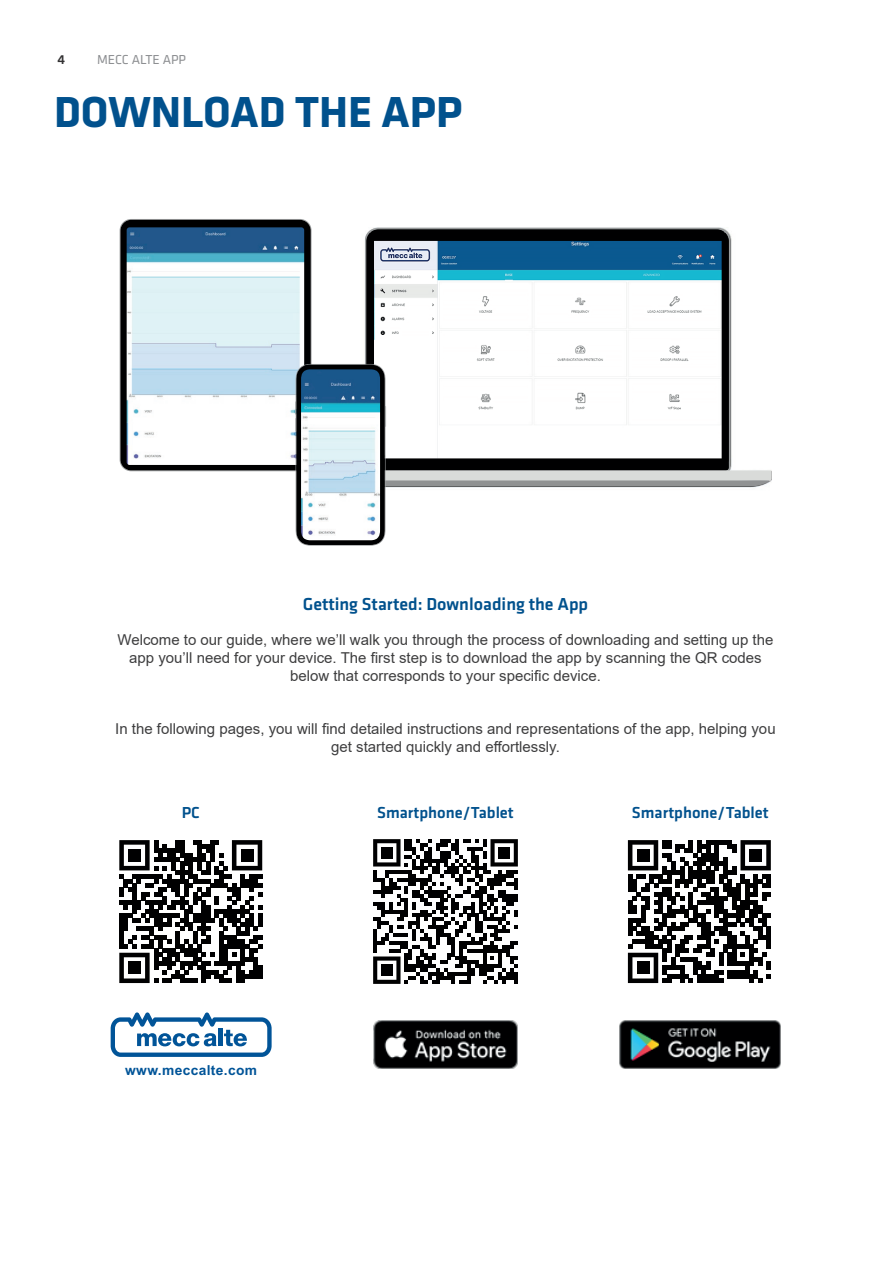
<style>
.page{position:relative;width:893px;height:1263px;background:#fff}
.page>*{position:absolute;margin:0;border:0;box-sizing:border-box;transform-origin:0 0}
.t1{font:700 45px "Klavika";color:#01518d}
.t2{font:500 18px "Klavika";color:#01518d}
.t3{font:500 16.5px "Klavika";color:#01518d}
.t4{font:15px/18px "Arial";color:#3e3e3f;text-align:center}
.t5{font:700 13.8px "Arial";letter-spacing:.025em;color:#015498}
.t6{font:13.5px "Klavika";color:#8d8f92}
.t7{font:500 13.5px "Klavika";color:#333233}
</style>
<div class="page">
<img style="left:374px;top:1020px;width:143px;height:48px">
<img style="left:619px;top:1020px;width:161px;height:48px">
<svg style="left:111px;top:1012px;width:161px;height:45px"></svg>
<svg style="left:628px;top:840px;width:143px;height:143px"></svg>
<div style="left:637px;top:849px;width:13px;height:13px;background:#000001"></div>
<div style="left:749px;top:849px;width:13px;height:13px;background:#000001"></div>
<div style="left:637px;top:961px;width:13px;height:13px;background:#000001"></div>
<svg style="left:373px;top:839px;width:145px;height:145px"></svg>
<div style="left:381px;top:847px;width:12px;height:12px;background:#000001"></div>
<div style="left:498px;top:847px;width:12px;height:12px;background:#000001"></div>
<div style="left:381px;top:964px;width:12px;height:12px;background:#000001"></div>
<svg style="left:119px;top:840px;width:143px;height:143px"></svg>
<div style="left:128px;top:849px;width:13px;height:13px;background:#000001"></div>
<div style="left:241px;top:849px;width:13px;height:13px;background:#000001"></div>
<div style="left:128px;top:961px;width:13px;height:13px;background:#000001"></div>
<img style="left:364px;top:227px;width:368px;height:137px">
<svg style="left:120px;top:220px;width:191px;height:250px"></svg>
<svg style="left:366px;top:229px;width:363px;height:135px"></svg>
<svg style="left:295px;top:364px;width:476px;height:182px"></svg>
<p class="t7" style="left:58px;top:52px;width:9px">4</p>
<p class="t6" style="left:97px;top:52px;width:90px">MECC ALTE APP</p>
<h1 class="t1" style="left:54px;top:88px;width:410px">DOWNLOAD THE APP</h1>
<p class="t2" style="left:303px;top:594px;width:287px">Getting Started: Downloading the App</p>
<p class="t4" style="left:118px;top:630px;width:657px">Welcome to our guide, where we’ll walk you through the process of downloading and setting up the app you’ll need for your device. The first step is to download the app by scanning the QR codes below that corresponds to your specific device.</p>
<p class="t4" style="left:115px;top:719px;width:662px">In the following pages, you will find detailed instructions and representations of the app, helping you get started quickly and effortlessly.</p>
<p class="t3" style="left:182px;top:804px;width:20px">PC</p>
<p class="t3" style="left:377px;top:804px;width:138px">Smartphone/Tablet</p>
<p class="t3" style="left:632px;top:804px;width:138px">Smartphone/Tablet</p>
<p class="t5" style="left:125px;top:1060px;width:133px">www.meccalte.com</p>
</div>
